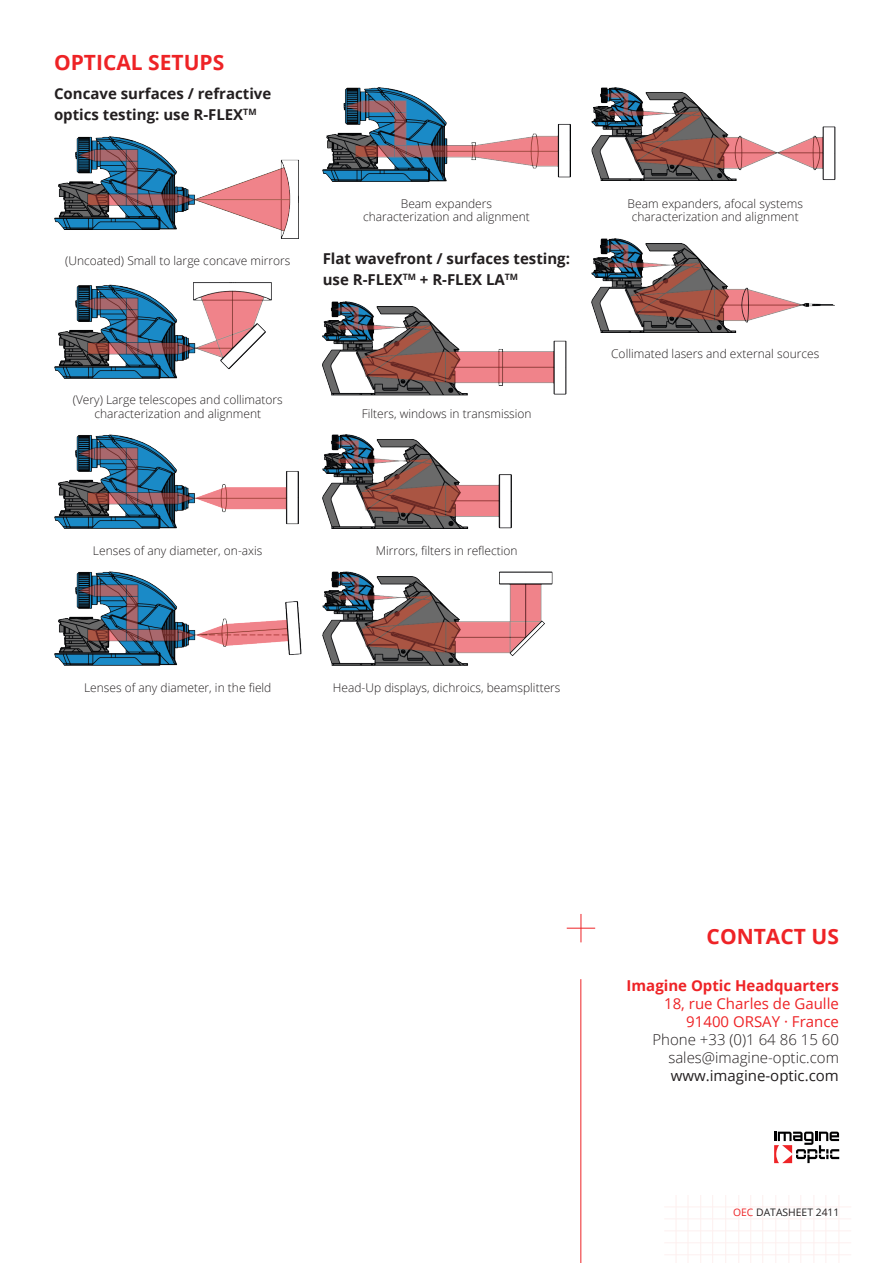
<style>
.page{position:relative;width:893px;height:1263px;background:#fff}
.page>*{position:absolute;margin:0;border:0;box-sizing:border-box;transform-origin:0 0}
.t1{font:700 21px "Open Sans";color:#ee2326}
.t2{font:700 15px/21px "Open Sans";color:#231f20}
.t3{font:300 15px "Open Sans";color:#231f20}
.t4{font:15px "Open Sans";color:#ee2326}
.t5{font:700 15px "Open Sans";color:#ee2326}
.t6{font:15px "Open Sans";color:#231f20}
.t7{font:300 12px/13.5px "Open Sans";color:#231f20;text-align:center}
.t8{font:10.35px "Open Sans";color:#231f20}
.s1{color:#ee2326}
</style>
<div class="page">
<hr style="left:581px;top:979px;width:1px;height:284px;background:#ee2326">
<svg style="left:567px;top:914px;width:28px;height:28px"></svg>
<hr style="left:839px;top:1195px;width:1px;height:68px;background:#e9342b">
<hr style="left:826px;top:1195px;width:1px;height:68px;background:#e9342b">
<hr style="left:814px;top:1195px;width:1px;height:68px;background:#e9342b">
<hr style="left:801px;top:1195px;width:1px;height:68px;background:#e9342b">
<hr style="left:789px;top:1195px;width:1px;height:68px;background:#e9342b">
<hr style="left:775px;top:1195px;width:1px;height:68px;background:#e9342b">
<hr style="left:762px;top:1195px;width:1px;height:68px;background:#e9342b">
<hr style="left:750px;top:1195px;width:1px;height:68px;background:#e9342b">
<hr style="left:738px;top:1195px;width:1px;height:68px;background:#e9342b">
<hr style="left:725px;top:1195px;width:1px;height:68px;background:#e9342b">
<hr style="left:712px;top:1195px;width:1px;height:68px;background:#e9342b">
<hr style="left:700px;top:1195px;width:1px;height:68px;background:#e9342b">
<hr style="left:688px;top:1195px;width:1px;height:68px;background:#e9342b">
<hr style="left:676px;top:1195px;width:1px;height:68px;background:#e9342b">
<hr style="left:664px;top:1254px;width:187px;height:1px;background:#e9342b">
<hr style="left:664px;top:1242px;width:187px;height:1px;background:#e9342b">
<hr style="left:664px;top:1230px;width:187px;height:1px;background:#e9342b">
<hr style="left:664px;top:1218px;width:187px;height:1px;background:#e9342b">
<hr style="left:664px;top:1206px;width:187px;height:1px;background:#e9342b">
<img style="left:54px;top:137px;width:245px;height:102px">
<img style="left:54px;top:282px;width:218px;height:96px">
<img style="left:54px;top:435px;width:245px;height:93px">
<img style="left:54px;top:572px;width:247px;height:93px">
<img style="left:323px;top:87px;width:247px;height:94px">
<svg style="left:774px;top:1131px;width:65px;height:32px"></svg>
<img style="left:323px;top:301px;width:243px;height:94px">
<img style="left:323px;top:435px;width:188px;height:93px">
<img style="left:323px;top:572px;width:229px;height:93px">
<img style="left:591px;top:87px;width:244px;height:93px">
<img style="left:591px;top:239px;width:244px;height:93px">
<p class="t1" style="left:54px;top:48px;width:172px">OPTICAL SETUPS</p>
<p class="t2" style="left:54px;top:82px;width:219px">Concave surfaces / refractive optics testing: use R-FLEX<sup>TM</sup></p>
<p class="t7" style="left:65px;top:254px;width:227px">(Uncoated) Small to large concave mirrors</p>
<p class="t7" style="left:401px;top:196px;width:93px">Beam expanders</p>
<p class="t7" style="left:363px;top:210px;width:168px">characterization and alignment</p>
<p class="t2" style="left:323px;top:247px;width:249px">Flat wavefront / surfaces testing: use R-FLEX<sup>TM</sup> + R-FLEX LA<sup>TM</sup></p>
<p class="t7" style="left:73px;top:393px;width:212px">(Very) Large telescopes and collimators</p>
<p class="t7" style="left:94px;top:406px;width:168px">characterization and alignment</p>
<p class="t7" style="left:362px;top:406px;width:171px">Filters, windows in transmission</p>
<p class="t7" style="left:628px;top:196px;width:177px">Beam expanders, afocal systems characterization and alignment</p>
<p class="t7" style="left:611px;top:346px;width:210px">Collimated lasers and external sources</p>
<p class="t7" style="left:93px;top:543px;width:171px">Lenses of any diameter, on-axis</p>
<p class="t7" style="left:84px;top:680px;width:189px">Lenses of any diameter, in the field</p>
<p class="t7" style="left:376px;top:543px;width:144px">Mirrors, filters in reflection</p>
<p class="t7" style="left:333px;top:680px;width:229px">Head-Up displays, dichroics, beamsplitters</p>
<p class="t1" style="left:707px;top:922px;width:134px">CONTACT US</p>
<p class="t5" style="left:627px;top:974px;width:214px">Imagine Optic Headquarters</p>
<p class="t4" style="left:664px;top:993px;width:176px">18, rue Charles de Gaulle</p>
<p class="t4" style="left:686px;top:1011px;width:154px">91400 ORSAY · France</p>
<p class="t3" style="left:652px;top:1029px;width:188px">Phone +33 (0)1 64 86 15 60</p>
<p class="t3" style="left:668px;top:1047px;width:172px">sales@imagine-optic.com</p>
<p class="t6" style="left:671px;top:1065px;width:170px">www.imagine-optic.com</p>
<p class="t8" style="left:733px;top:1205px;width:108px"><span class="s1">OEC</span> DATASHEET 2411</p>
</div>
